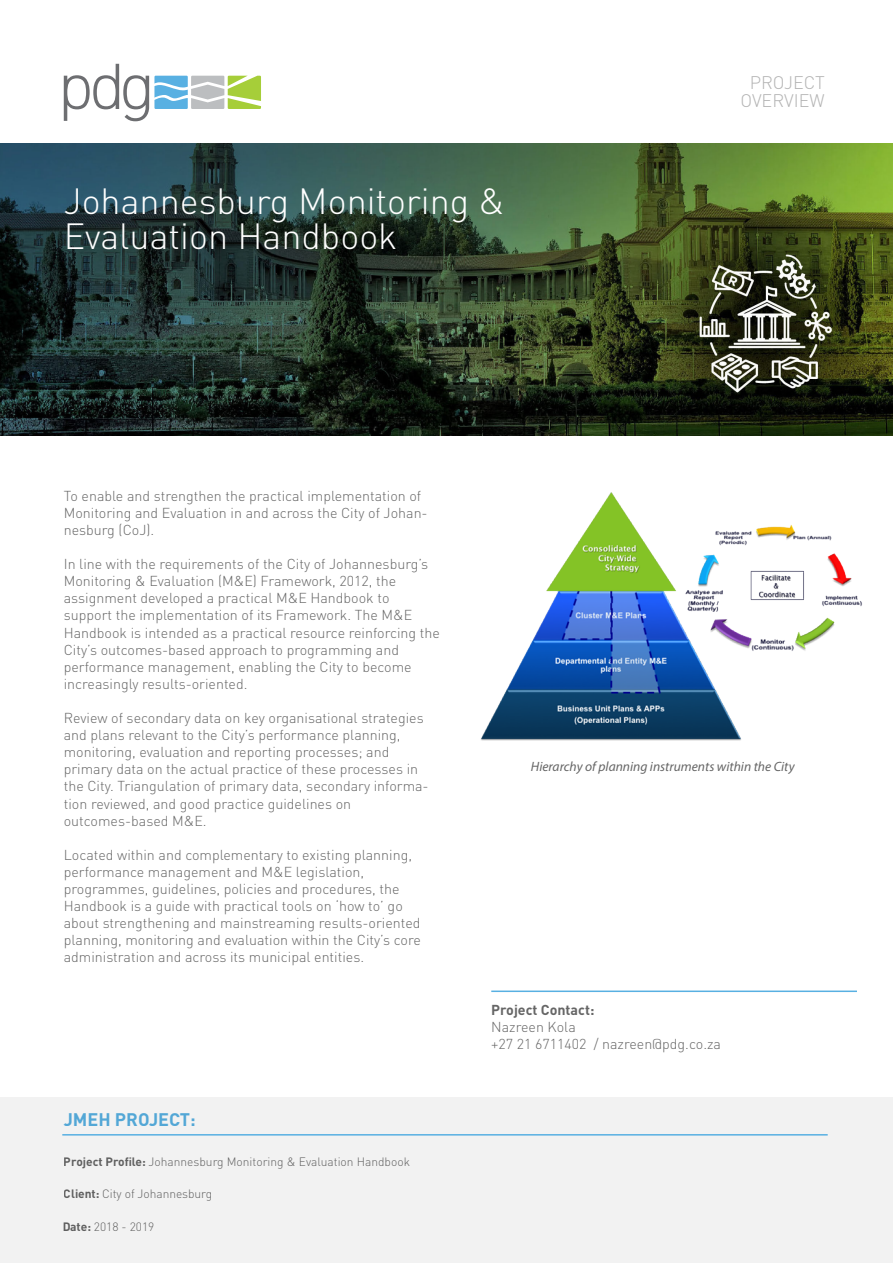
<style>
.page{position:relative;width:893px;height:1263px;background:#fff}
.page>*{position:absolute;margin:0;border:0;box-sizing:border-box;transform-origin:0 0}
.t1{font:300 36px/34.5px "DIN Pro";color:#fff}
.t2{font:300 18px/18px "DIN Pro";color:#b3b3b3;text-align:center}
.t3{font:700 18px "DIN Pro";color:#58b0e2}
.t4{font:300 14.25px/17.1px "DIN Pro";color:#666}
.t5{font:700 14.25px "DIN Pro";color:#666}
.t6{font:italic 13.5px "Myriad Pro";color:#666}
.t7{font:300 12px "DIN Pro";color:#666}
.s1{font-weight:700}
</style>
<div class="page">
<img style="left:0;top:144px;width:893px;height:292px">
<div style="left:0;top:1097px;width:893px;height:166px;background:#f2f2f2"></div>
<svg style="left:64px;top:64px;width:197px;height:57px"></svg>
<hr style="left:62px;top:1134px;width:766px;height:1px;background:#58b0e2">
<hr style="left:491px;top:990px;width:366px;height:2px;background:#58b0e2">
<img style="left:480px;top:492px;width:382px;height:249px">
<h1 class="t1" style="left:64px;top:182px;width:443px">Johannesburg Monitoring &amp;<br>Evaluation Handbook</h1>
<p class="t2" style="left:740px;top:73px;width:86px">PROJECT<br>OVERVIEW</p>
<p class="t4" style="left:64px;top:486px;width:365px">To enable and strengthen the practical implementation of<br>Monitoring and Evaluation in and across the City of Johan&shy;nesburg (CoJ).</p>
<p class="t4" style="left:64px;top:555px;width:378px">In line with the requirements of the City of Johannesburg’s Monitoring &amp; Evaluation (M&amp;E) Framework, 2012, the assignment developed a practical M&amp;E Handbook to support the implementation of its Framework. The M&amp;E Handbook is intended as a practical resource reinforcing the City’s outcomes-based approach to programming and performance management, enabling the City to become increasingly results-oriented.</p>
<p class="t4" style="left:64px;top:709px;width:366px">Review of secondary data on key organisational strategies and plans relevant to the City’s performance planning, monitoring, evaluation and reporting processes; and primary data on the actual practice of these processes in the City. Triangulation of primary data, secondary informa&shy;tion reviewed, and good practice guidelines on outcomes-based M&amp;E.</p>
<p class="t4" style="left:64px;top:845px;width:359px">Located within and complementary to existing planning, performance management and M&amp;E legislation, programmes, guidelines, policies and procedures, the Handbook is a guide with practical tools on ‘how to’ go about strengthening and mainstreaming results-oriented planning, monitoring and evaluation within the City’s core administration and across its municipal entities.</p>
<p class="t6" style="left:531px;top:758px;width:265px">Hierarchy of planning instruments within the City</p>
<p class="t3" style="left:64px;top:1107px;width:133px">JMEH PROJECT:</p>
<p class="t7" style="left:64px;top:1154px;width:348px"><span class="s1">Project Profile:</span> Johannesburg Monitoring &amp; Evaluation Handbook</p>
<p class="t7" style="left:64px;top:1186px;width:150px"><span class="s1">Client:</span> City of Johannesburg</p>
<p class="t7" style="left:62px;top:1219px;width:94px"><span class="s1">Date:</span> 2018 - 2019</p>
<p class="t5" style="left:491px;top:1000px;width:105px">Project Contact:</p>
<p class="t4" style="left:491px;top:1018px;width:231px">Nazreen Kola<br>+27 21 6711402 / nazreen@pdg.co.za</p>
</div>
